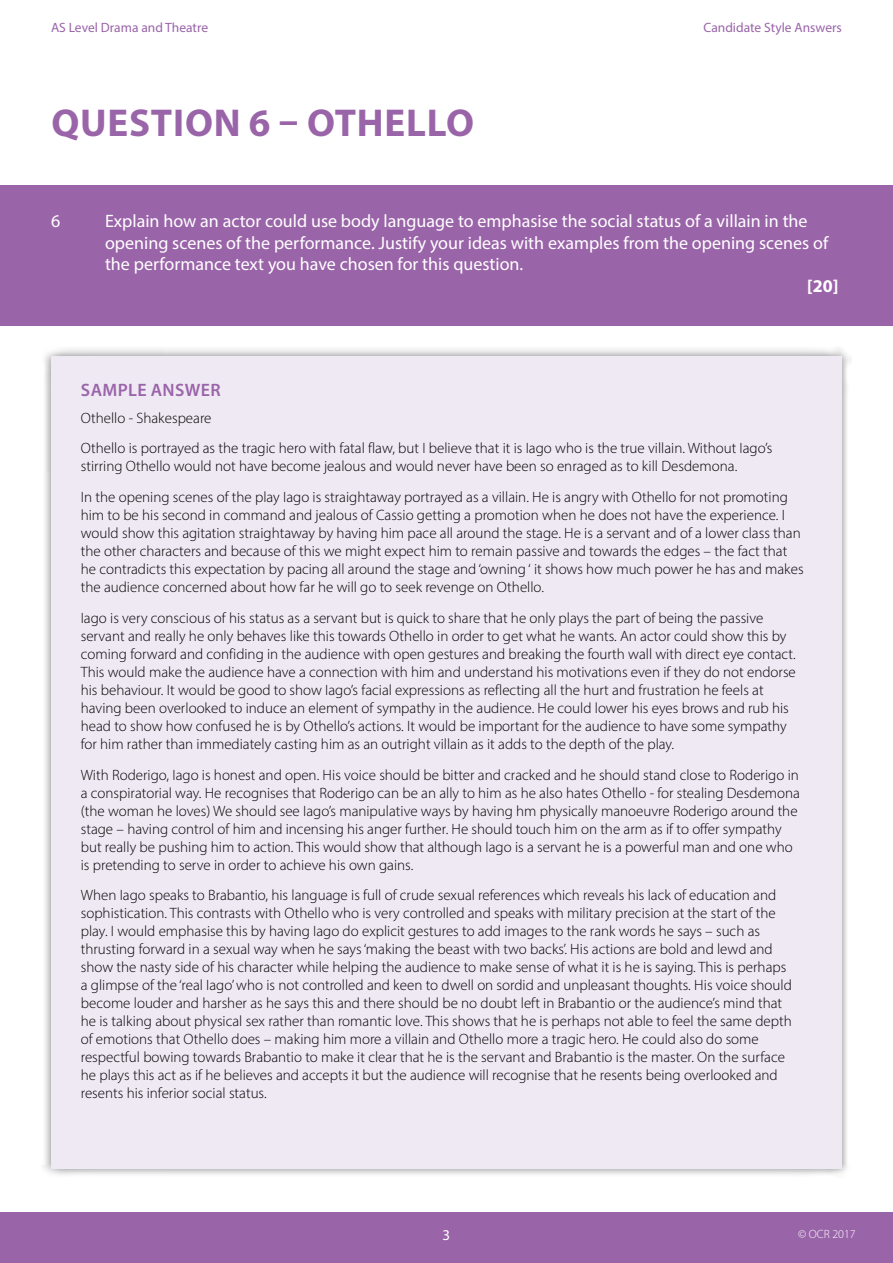
<style>
.page{position:relative;width:893px;height:1263px;background:#fff}
.page>*{position:absolute;margin:0;border:0;box-sizing:border-box;transform-origin:0 0}
.Heading{font:700 39px "Myriad Pro";letter-spacing:.02em;color:#9a64a9}
.Body_white{font:18px "Myriad Pro";color:#fff}
.Body_title{font:600 18px "Myriad Pro";letter-spacing:.02em;color:#9a64a9}
.Body_white-2{font:700 18px "Myriad Pro";color:#fff}
.Body{font:300 15px/18px "Myriad Pro";color:#000}
.t1{font:15px "Myriad Pro";color:#fff}
.t2{font:13.5px "Myriad Pro";color:#9a64a9}
.t3{font:300 12px "Myriad Pro";color:#fff}
</style>
<div class="page">
<div style="left:0;top:1212px;width:893px;height:51px;background:#9a64a9"></div>
<div style="left:0;top:185px;width:893px;height:140px;background:#9a64a9"></div>
<div style="left:41px;top:346px;width:811px;height:832px;background:#000;opacity:.5"></div>
<div style="left:51px;top:356px;width:791px;height:812px;background:#efe9f4"></div>
<p class="t2" style="left:51px;top:19px;width:159px">AS Level Drama and Theatre</p>
<p class="Heading" style="left:51px;top:97px;width:424px">QUESTION 6 – OTHELLO</p>
<p class="t2" style="left:703px;top:19px;width:140px">Candidate Style Answers</p>
<h3 class="Body_white" style="left:51px;top:210px;width:11px">6</h3>
<h3 class="Body_white" style="left:105px;top:210px;width:704px">Explain how an actor could use body language to emphasise the social status of a villain in the</h3>
<h3 class="Body_white" style="left:105px;top:232px;width:725px">opening scenes of the performance. Justify your ideas with examples from the opening scenes of</h3>
<h3 class="Body_white" style="left:105px;top:253px;width:420px">the performance text you have chosen for this question.</h3>
<h3 class="Body_white-2" style="left:807px;top:274px;width:33px">[20]</h3>
<p class="Body_title" style="left:81px;top:379px;width:141px">SAMPLE ANSWER</p>
<h3 class="Body" style="left:81px;top:408px;width:132px">Othello - Shakespeare</h3>
<h3 class="Body" style="left:81px;top:439px;width:693px">Othello is portrayed as the tragic hero with fatal flaw, but I believe that it is Iago who is the true villain. Without Iago’s stirring Othello would not have become jealous and would never have been so enraged as to kill Desdemona.</h3>
<h3 class="Body" style="left:81px;top:488px;width:724px">In the opening scenes of the play Iago is straightaway portrayed as a villain. He is angry with Othello for not promoting him to be his second in command and jealous of Cassio getting a promotion when he does not have the experience. I would show this agitation straightaway by having him pace all around the stage. He is a servant and of a lower class than the other characters and because of this we might expect him to remain passive and towards the edges – the fact that he contradicts this expectation by pacing all around the stage and ‘owning ‘ it shows how much power he has and makes the audience concerned about how far he will go to seek revenge on Othello.</h3>
<h3 class="Body" style="left:81px;top:609px;width:717px">Iago is very conscious of his status as a servant but is quick to share that he only plays the part of being the passive servant and really he only behaves like this towards Othello in order to get what he wants. An actor could show this by coming forward and confiding in the audience with open gestures and breaking the fourth wall with direct eye contact.<br>This would make the audience have a connection with him and understand his motivations even if they do not endorse his behaviour. It would be good to show Iago’s facial expressions as reflecting all the hurt and frustration he feels at having been overlooked to induce an element of sympathy in the audience. He could lower his eyes brows and rub his head to show how confused he is by Othello’s actions. It would be important for the audience to have some sympathy for him rather than immediately casting him as an outright villain as it adds to the depth of the play.</h3>
<h3 class="Body" style="left:81px;top:765px;width:721px">With Roderigo, Iago is honest and open. His voice should be bitter and cracked and he should stand close to Roderigo in a conspiratorial way. He recognises that Roderigo can be an ally to him as he also hates Othello - for stealing Desdemona (the woman he loves) We should see Iago’s manipulative ways by having hm physically manoeuvre Roderigo around the stage – having control of him and incensing his anger further. He should touch him on the arm as if to offer sympathy but really be pushing him to action. This would show that although Iago is a servant he is a powerful man and one who is pretending to serve in order to achieve his own gains.</h3>
<h3 class="Body" style="left:81px;top:886px;width:713px">When Iago speaks to Brabantio, his language is full of crude sexual references which reveals his lack of education and sophistication. This contrasts with Othello who is very controlled and speaks with military precision at the start of the play. I would emphasise this by having Iago do explicit gestures to add images to the rank words he says – such as thrusting forward in a sexual way when he says ‘making the beast with two backs’. His actions are bold and lewd and show the nasty side of his character while helping the audience to make sense of what it is he is saying. This is perhaps a glimpse of the ‘real Iago’ who is not controlled and keen to dwell on sordid and unpleasant thoughts. His voice should become louder and harsher as he says this and there should be no doubt left in Brabantio or the audience’s mind that he is talking about physical sex rather than romantic love. This shows that he is perhaps not able to feel the same depth of emotions that Othello does – making him more a villain and Othello more a tragic hero. He could also do some respectful bowing towards Brabantio to make it clear that he is the servant and Brabantio is the master. On the surface he plays this act as if he believes and accepts it but the audience will recognise that he resents being overlooked and resents his inferior social status.</h3>
<p class="t1" style="left:443px;top:1226px;width:9px">3</p>
<p class="t3" style="left:798px;top:1227px;width:59px">© OCR 2017</p>
</div>
